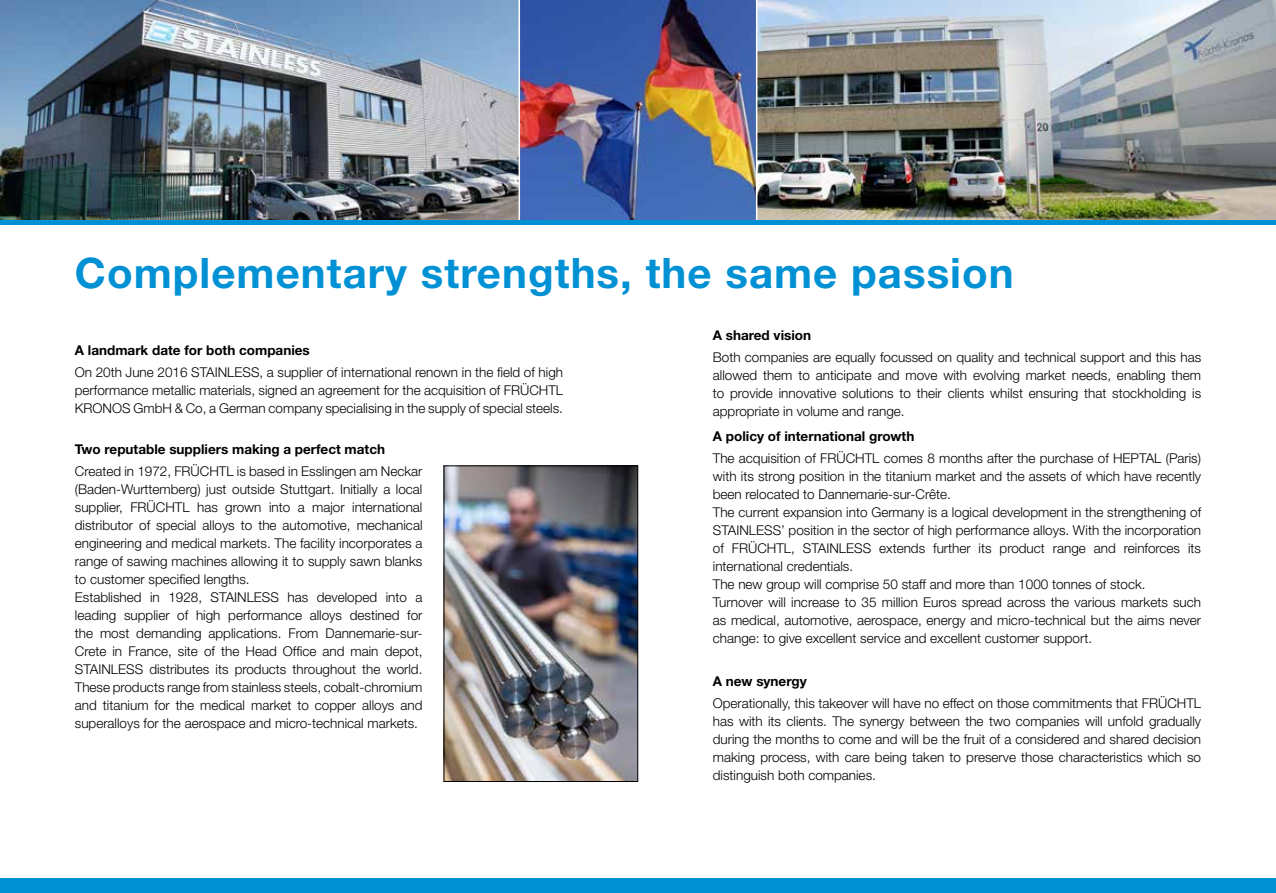
<style>
.page{position:relative;width:1276px;height:893px;background:#fff}
.page>*{position:absolute;margin:0;border:0;box-sizing:border-box;transform-origin:0 0}
.t1{font:700 42px "Helvetica Neue";letter-spacing:.025em;color:#0091d5}
.t2{font:300 13.5px/18px "Helvetica Neue";color:#000;text-align:justify}
.t3{font:700 13.5px "Helvetica Neue";color:#000}
</style>
<div class="page">
<img style="left:0;top:0;width:518px;height:221px">
<img style="left:758px;top:0;width:518px;height:221px">
<img style="left:446px;top:468px;width:190px;height:312px">
<div style="left:444px;top:466px;width:194px;height:316px;border:1px solid #000"></div>
<img style="left:518px;top:0;width:240px;height:221px">
<div style="left:0;top:878px;width:1276px;height:15px;background:#0091d5"></div>
<hr style="left:0;top:221px;width:1276px;height:4px;background:#0091d5">
<h1 class="t1" style="left:75px;top:247px;width:940px">Complementary strengths, the same passion</h1>
<p class="t3" style="left:713px;top:327px;width:100px">A shared vision</p>
<p class="t2" style="left:713px;top:348px;width:490px">Both companies are equally focussed on quality and technical support and this has allowed them to anticipate and move with evolving market needs, enabling them to provide innovative solutions to their clients whilst ensuring that stockholding is appropriate in volume and range.</p>
<p class="t3" style="left:713px;top:428px;width:203px">A policy of international growth</p>
<p class="t2" style="left:713px;top:449px;width:490px;text-align:left">The acquisition of FRÜCHTL comes 8 months after the purchase of HEPTAL (Paris) with its strong position in the titanium market and the assets of which have recently been relocated to Dannemarie-sur-Crête.<br>The current expansion into Germany is a logical development in the strengthening of STAINLESS’ position in the sector of high performance alloys. With the incorporation of FRÜCHTL, STAINLESS extends further its product range and reinforces its international credentials.<br>The new group will comprise 50 staff and more than 1000 tonnes of stock.<br>Turnover will increase to 35 million Euros spread across the various markets such as medical, automotive, aerospace, energy and micro-technical but the aims never change: to give excellent service and excellent customer support.</p>
<p class="t3" style="left:713px;top:673px;width:96px">A new synergy</p>
<p class="t2" style="left:713px;top:694px;width:490px">Operationally, this takeover will have no effect on those commitments that FRÜCHTL has with its clients. The synergy between the two companies will unfold gradually during the months to come and will be the fruit of a considered and shared decision making process, with care being taken to preserve those characteristics which so distinguish both companies.</p>
<p class="t3" style="left:75px;top:342px;width:236px">A landmark date for both companies</p>
<p class="t2" style="left:75px;top:363px;width:490px">On 20th June 2016 STAINLESS, a supplier of international renown in the field of high performance metallic materials, signed an agreement for the acquisition of FRÜCHTL KRONOS GmbH &amp; Co, a German company specialising in the supply of special steels.</p>
<p class="t3" style="left:75px;top:441px;width:312px">Two reputable suppliers making a perfect match</p>
<p class="t2" style="left:75px;top:462px;width:349px;text-align:left">Created in 1972, FRÜCHTL is based in Esslingen am Neckar (Baden-Wurttemberg) just outside Stuttgart. Initially a local supplier, FRÜCHTL has grown into a major international distributor of special alloys to the automotive, mechanical engineering and medical markets. The facility incorporates a range of sawing machines allowing it to supply sawn blanks to customer specified lengths.<br>Established in 1928, STAINLESS has developed into a leading supplier of high performance alloys destined for the most demanding applications. From Dannemarie-sur-Crete in France, site of the Head Office and main depot, STAINLESS distributes its products throughout the world.<br>These products range from stainless steels, cobalt-chromium and titanium for the medical market to copper alloys and superalloys for the aerospace and micro-technical markets.</p>
</div>
